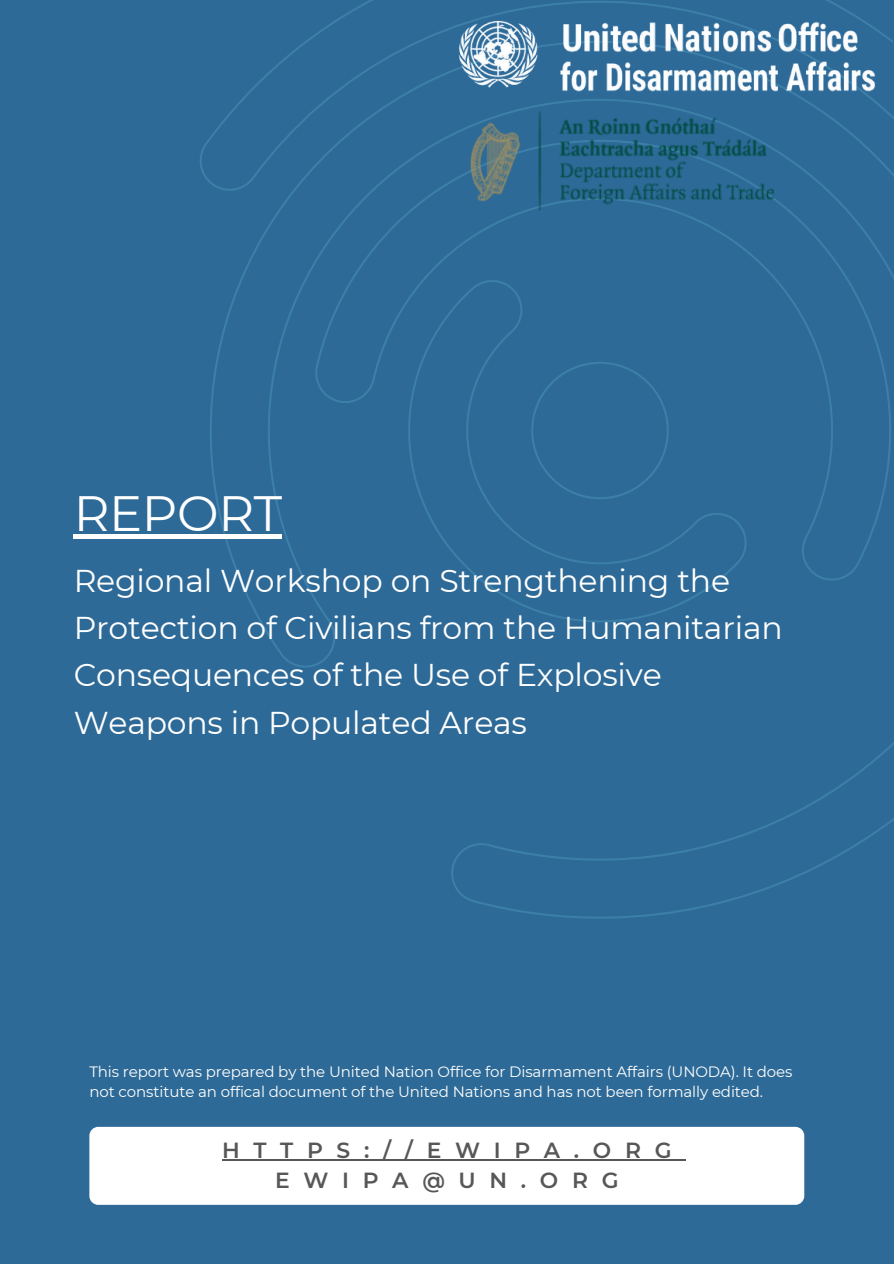
<style>
.page{position:relative;width:894px;height:1264px;background:#fff}
.page>*{position:absolute;margin:0;border:0;box-sizing:border-box;transform-origin:0 0}
.t1{font:49.5px "Montserrat";letter-spacing:-.005em;color:#fff}
.t2{font:31.5px/47.2px "Montserrat";letter-spacing:-.005em;color:#fff}
.t3{font:600 21.9px/30.5px "Montserrat";letter-spacing:.625em;color:#575757;text-align:center}
.t4{font:15px/19.2px "Montserrat";letter-spacing:-.005em;color:#fff}
</style>
<div class="page">
<div style="left:0;top:0;width:893px;height:1263px;background:#2e6a97"></div>
<div style="left:192px;top:0;width:701px;height:926px;background:#2e6a97"></div>
<div style="left:202px;top:34px;width:691px;height:635px;background:#2e6a97"></div>
<div style="left:308px;top:134px;width:585px;height:456px;background:#2e6a97"></div>
<div style="left:405px;top:271px;width:345px;height:355px;background:#2e6a97"></div>
<div style="left:529px;top:360px;width:141px;height:140px;background:#2e6a97"></div>
<div style="left:89px;top:1126px;width:715px;height:78px;background:#fff;border-radius:9px"></div>
<hr style="left:222px;top:1159px;width:463px;height:1px;background:#575757">
<img style="left:439px;top:114px;width:392px;height:118px">
<img style="left:439px;top:0;width:454px;height:114px">
<div style="left:74px;top:534px;width:208px;height:5px;background:#fff"></div>
<h2 class="t1" style="left:74px;top:483px;width:210px">REPORT</h2>
<h1 class="t2" style="left:74px;top:557px;width:710px">Regional Workshop on Strengthening the Protection of Civilians from the Humanitarian Consequences of the Use of Explosive Weapons in Populated Areas</h1>
<p class="t4" style="left:89px;top:1062px;width:704px">This report was prepared by the United Nation Office for Disarmament Affairs (UNODA). It does not constitute an offical document of the United Nations and has not been formally edited.</p>
<p class="t3" style="left:222px;top:1134px;width:451px">HTTPS://EWIPA.ORG<br>EWIPA@UN.ORG</p>
</div>
